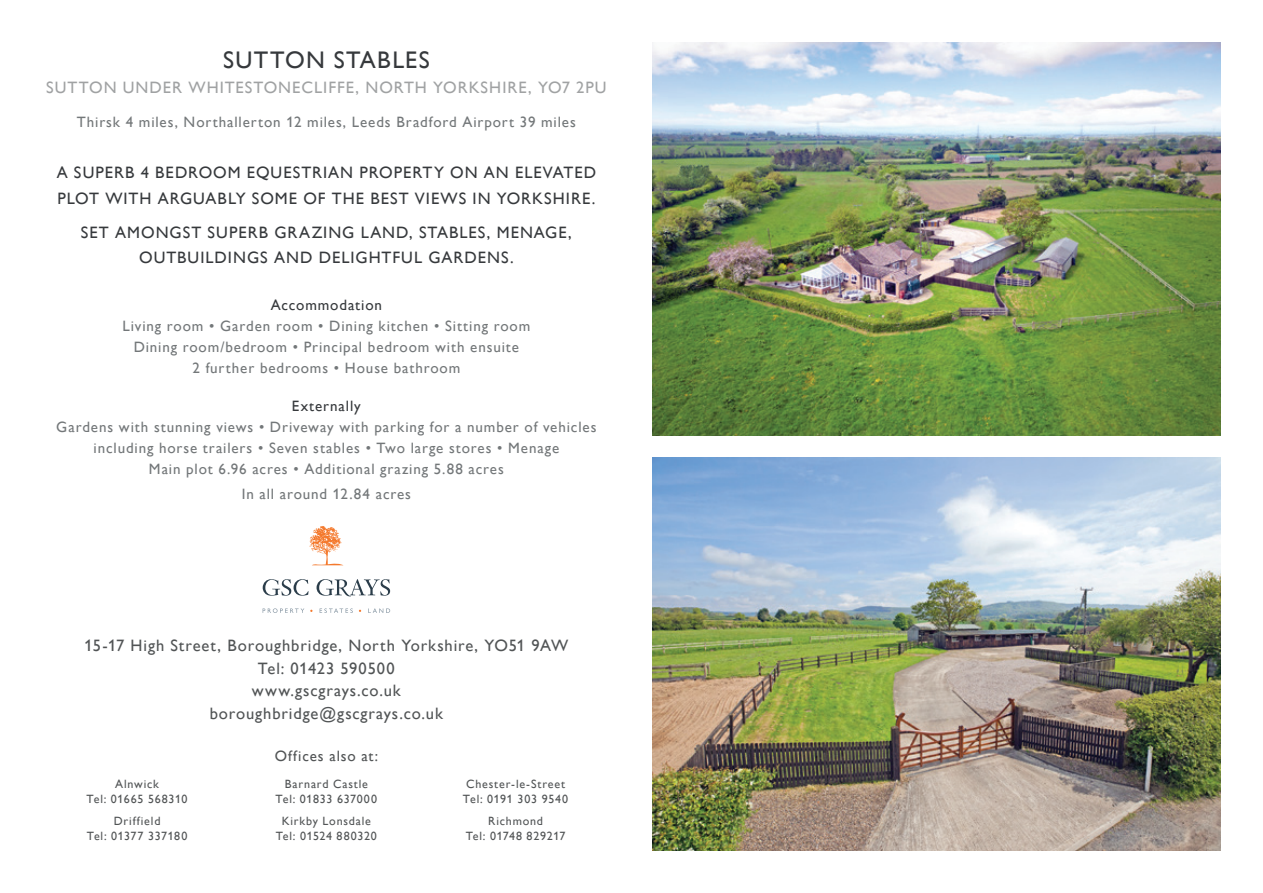
<style>
.page{position:relative;width:1263px;height:893px;background:#fff}
.page>*{position:absolute;margin:0;border:0;box-sizing:border-box;transform-origin:0 0}
._03_Name{font:24px "Gill Alt One";letter-spacing:.055em;color:#36393c}
._05_Strapline{font:16.5px/25.5px "Gill Alt One";letter-spacing:.06em;color:#36393c}
._08_Office_Address{font:16.5px "Gill Alt One";letter-spacing:.055em;color:#515455}
._04_Address{font:16.5px "Gill Alt One";letter-spacing:.06em;color:#a0a2a3}
._07_Summary{font:15px/21px "Gill Alt One";letter-spacing:.06em;color:#737779;text-align:center}
.Mileages{font:15px "Gill Alt One";letter-spacing:.06em;color:#737779}
._06_Summary_Headings{font:15px "Gill Alt One";letter-spacing:.06em;color:#36393c}
._09_Other_Offices{font:15px "Gill Alt One";letter-spacing:.06em;color:#515455}
._10_GSC_Grays_Offices{font:12px/15px "Gill Alt One";letter-spacing:.065em;color:#515455;text-align:center}
</style>
<div class="page">
<img style="left:653px;top:43px;width:567px;height:393px">
<img style="left:653px;top:457px;width:567px;height:393px">
<svg style="left:263px;top:579px;width:45px;height:17px"></svg>
<svg style="left:317px;top:579px;width:73px;height:17px"></svg>
<svg style="left:263px;top:608px;width:41px;height:5px"></svg>
<svg style="left:320px;top:608px;width:33px;height:5px"></svg>
<svg style="left:368px;top:608px;width:22px;height:5px"></svg>
<svg style="left:309px;top:526px;width:34px;height:39px"></svg>
<p class="_03_Name" style="left:223px;top:46px;width:208px">SUTTON STABLES</p>
<p class="_04_Address" style="left:46px;top:78px;width:562px">SUTTON UNDER WHITESTONECLIFFE, NORTH YORKSHIRE, YO7 2PU</p>
<p class="Mileages" style="left:77px;top:113px;width:500px">Thirsk 4 miles, Northallerton 12 miles, Leeds Bradford Airport 39 miles</p>
<p class="_05_Strapline" style="left:57px;top:160px;width:541px">A SUPERB 4 BEDROOM EQUESTRIAN PROPERTY ON AN ELEVATED<br>PLOT WITH ARGUABLY SOME OF THE BEST VIEWS IN YORKSHIRE.</p>
<p class="_05_Strapline" style="left:81px;top:219px;width:492px;text-align:center">SET AMONGST SUPERB GRAZING LAND, STABLES, MENAGE,<br>OUTBUILDINGS AND DELIGHTFUL GARDENS.</p>
<p class="_06_Summary_Headings" style="left:271px;top:296px;width:113px">Accommodation</p>
<p class="_07_Summary" style="left:122px;top:315px;width:409px">Living room • Garden room • Dining kitchen • Sitting room<br>Dining room/bedroom • Principal bedroom with ensuite<br>2 further bedrooms • House bathroom</p>
<p class="_06_Summary_Headings" style="left:292px;top:397px;width:70px">Externally</p>
<p class="_07_Summary" style="left:56px;top:416px;width:542px">Gardens with stunning views • Driveway with parking for a number of vehicles including horse trailers • Seven stables • Two large stores • Menage<br>Main plot 6.96 acres • Additional grazing 5.88 acres</p>
<p class="_07_Summary" style="left:242px;top:483px;width:171px">In all around 12.84 acres</p>
<p class="_08_Office_Address" style="left:84px;top:636px;width:485px">15-17 High Street, Boroughbridge, North Yorkshire, YO51 9AW</p>
<p class="_08_Office_Address" style="left:258px;top:658px;width:138px">Tel: 01423 590500</p>
<p class="_08_Office_Address" style="left:252px;top:681px;width:150px">www.gscgrays.co.uk</p>
<p class="_08_Office_Address" style="left:210px;top:703px;width:235px">boroughbridge@gscgrays.co.uk</p>
<p class="_09_Other_Offices" style="left:275px;top:747px;width:105px">Offices also at:</p>
<p class="_10_GSC_Grays_Offices" style="left:87px;top:777px;width:102px">Alnwick<br>Tel: 01665 568310</p>
<p class="_10_GSC_Grays_Offices" style="left:285px;top:777px;width:85px">Barnard Castle</p>
<p class="_10_GSC_Grays_Offices" style="left:276px;top:792px;width:103px">Tel: 01833 637000</p>
<p class="_10_GSC_Grays_Offices" style="left:466px;top:777px;width:100px">Chester-le-Street</p>
<p class="_10_GSC_Grays_Offices" style="left:463px;top:792px;width:107px">Tel: 0191 303 9540</p>
<p class="_10_GSC_Grays_Offices" style="left:87px;top:813px;width:102px">Driffield<br>Tel: 01377 337180</p>
<p class="_10_GSC_Grays_Offices" style="left:276px;top:813px;width:103px">Kirkby Lonsdale<br>Tel: 01524 880320</p>
<p class="_10_GSC_Grays_Offices" style="left:466px;top:813px;width:101px">Richmond<br>Tel: 01748 829217</p>
</div>
